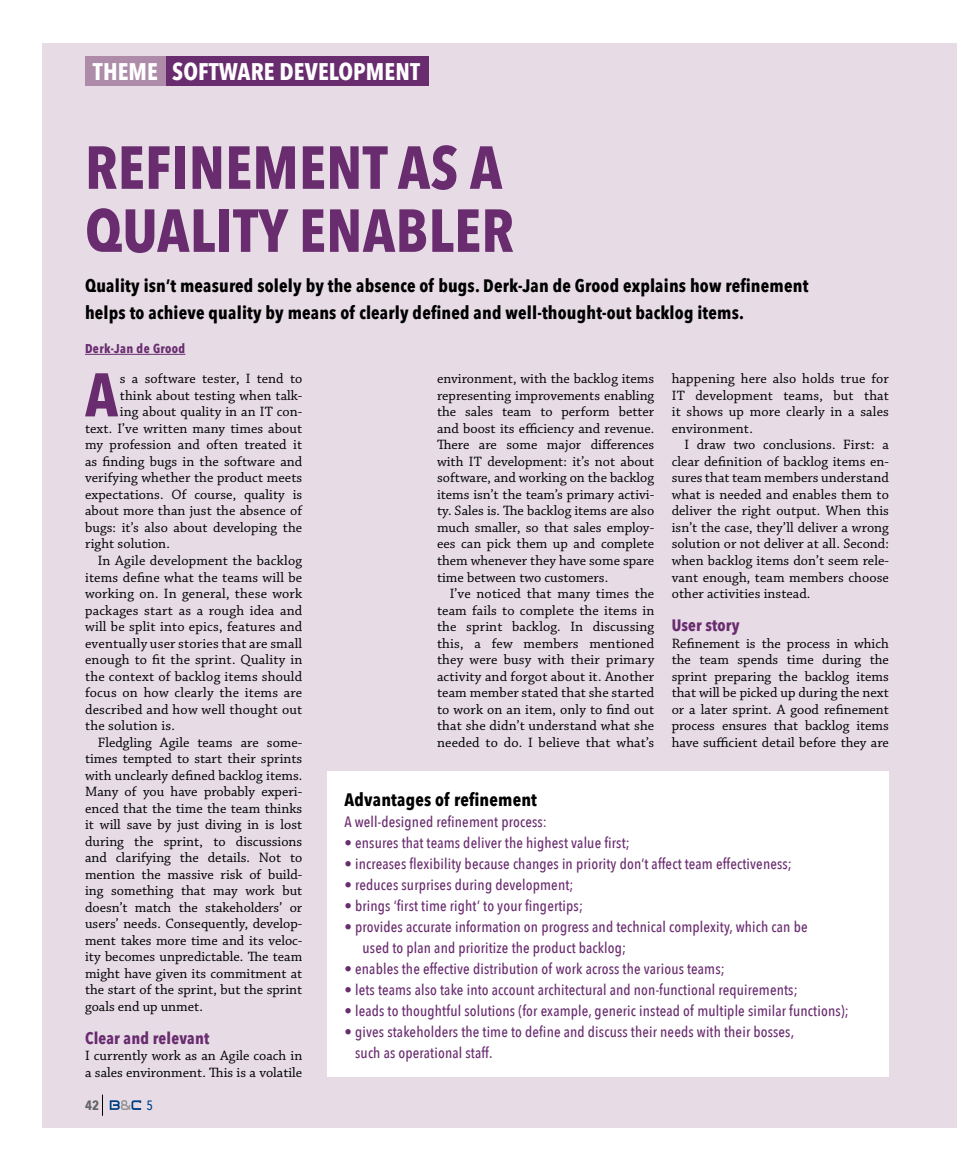
<style>
.page{position:relative;width:957px;height:1170px;background:#fff}
.page>*{position:absolute;margin:0;border:0;box-sizing:border-box;transform-origin:0 0}
.Body_Initiaal{font:700 60.9px "Avenir Next Condensed";color:#692c6f}
.KOP{font:700 60px/63px "Avenir Next Condensed";letter-spacing:.005em;color:#692c6f}
.Body{font:700 24px "Avenir Next Condensed";letter-spacing:.005em;color:#fff}
.Lead{font:700 18px/27px "Avenir Next Condensed";letter-spacing:.01em;color:#000}
.Onderschrift{font:700 18px "Avenir Next Condensed";letter-spacing:.01em;color:#000}
.Tussenkop{font:700 16.5px "Avenir Next Condensed";letter-spacing:.01em;color:#692c6f}
.Onderschrift-2{font:500 15px/21px "Avenir Next Condensed";letter-spacing:.01em;color:#692c6f}
.Body-2{font:14.25px/16.5px "Chaparral Pro";letter-spacing:.01em;color:#000;text-align:justify}
.Body_1ste_alinea{font:14.25px/16.5px "Chaparral Pro";color:#000;text-align:justify}
.Body_Initiaal-2{font:14.25px "Chaparral Pro";letter-spacing:.005em;color:#000}
.Auteur{font:700 13.5px "Avenir Next Condensed";color:#666}
.Auteur-2{font:500 13.5px "Avenir Next Condensed";color:#004084}
.Auteur-3{font:700 12.75px "Avenir Next Condensed";letter-spacing:.03em;color:#692c6f}
</style>
<div class="page">
<div style="left:43px;top:43px;width:914px;height:1084px;background:#e7dce6"></div>
<svg style="left:110px;top:1100px;width:31px;height:9px"></svg>
<svg style="left:102px;top:1094px;width:1px;height:21px"></svg>
<div style="left:85px;top:56px;width:81px;height:30px;background:#ad8ba9"></div>
<div style="left:166px;top:56px;width:262px;height:30px;background:#692c6f"></div>
<hr style="left:85px;top:354px;width:100px;height:1px;background:#692c6f">
<div style="left:327px;top:771px;width:562px;height:305px;background:#fff"></div>
<p class="Body" style="left:93px;top:57px;width:67px">THEME</p>
<p class="Body" style="left:172px;top:57px;width:249px">SOFTWARE DEVELOPMENT</p>
<p class="KOP" style="left:85px;top:136px;width:430px">REFINEMENT AS A<br>QUALITY ENABLER</p>
<p class="Lead" style="left:85px;top:272px;width:725px">Quality isn’t measured solely by the absence of bugs. Derk-Jan de Grood explains how refinement helps to achieve quality by means of clearly defined and well-thought-out backlog items.</p>
<p class="Auteur-3" style="left:85px;top:341px;width:102px">Derk-Jan de Grood</p>
<p class="Body_Initiaal" style="left:85px;top:357px;width:35px">A</p>
<p class="Body_Initiaal-2" style="left:120px;top:371px;width:184px">s a software tester, I tend to</p>
<p class="Body_1ste_alinea" style="left:437px;top:371px;width:219px">environment, with the backlog items representing improvements enabling the sales team to perform better and boost its efficiency and revenue.<br>There are some major differences with IT development: it’s not about software, and working on the backlog items isn’t the team’s primary activi&shy;ty. Sales is. The backlog items are also much smaller, so that sales employ&shy;ees can pick them up and complete them whenever they have some spare time between two customers.</p>
<p class="Body-2" style="left:437px;top:585px;width:219px;text-indent:13px">I’ve noticed that many times the team fails to complete the items in the sprint backlog. In discussing this, a few members mentioned they were busy with their primary activity and forgot about it. Another team member stated that she started to work on an item, only to find out that she didn’t understand what she needed to do. I believe that what’s</p>
<p class="Body-2" style="left:672px;top:371px;width:219px">happening here also holds true for IT development teams, but that it shows up more clearly in a sales environment.</p>
<p class="Body-2" style="left:672px;top:437px;width:219px;text-indent:13px">I draw two conclusions. First: a clear definition of backlog items en&shy;sures that team members understand what is needed and enables them to deliver the right output. When this isn’t the case, they’ll deliver a wrong solution or not deliver at all. Second: when backlog items don’t seem rele&shy;vant enough, team members choose other activities instead.</p>
<p class="Tussenkop" style="left:672px;top:615px;width:69px">User story</p>
<p class="Body_1ste_alinea" style="left:672px;top:635px;width:219px">Refinement is the process in which the team spends time during the sprint preparing the backlog items that will be picked up during the next or a later sprint. A good refinement process ensures that backlog items have sufficient detail before they are</p>
<p class="Body_Initiaal-2" style="left:120px;top:387px;width:184px">think about testing when talk-</p>
<p class="Body_Initiaal-2" style="left:120px;top:404px;width:184px">ing about quality in an IT con-</p>
<p class="Body_Initiaal-2" style="left:85px;top:420px;width:219px">text. I’ve written many times about</p>
<p class="Body_Initiaal-2" style="left:85px;top:437px;width:219px">my profession and often treated it</p>
<p class="Body_Initiaal-2" style="left:85px;top:453px;width:219px">as finding bugs in the software and</p>
<p class="Body_Initiaal-2" style="left:85px;top:470px;width:219px">verifying whether the product meets</p>
<p class="Body_Initiaal-2" style="left:85px;top:486px;width:219px">expectations. Of course, quality is</p>
<p class="Body_Initiaal-2" style="left:85px;top:503px;width:219px">about more than just the absence of</p>
<p class="Body_Initiaal-2" style="left:85px;top:519px;width:219px">bugs: it’s also about developing the</p>
<p class="Body_Initiaal-2" style="left:85px;top:536px;width:86px">right solution.</p>
<p class="Body-2" style="left:85px;top:552px;width:219px;text-indent:13px">In Agile development the backlog items define what the teams will be working on. In general, these work packages start as a rough idea and will be split into epics, features and eventually user stories that are small enough to fit the sprint. Quality in the context of backlog items should focus on how clearly the items are described and how well thought out the solution is.</p>
<p class="Body-2" style="left:85px;top:734px;width:219px;text-indent:13px">Fledgling Agile teams are some&shy;times tempted to start their sprints with unclearly defined backlog items.<br>Many of you have probably experi&shy;enced that the time the team thinks it will save by just diving in is lost during the sprint, to discussions and clarifying the details. Not to mention the massive risk of build&shy;ing something that may work but doesn’t match the stakeholders’ or users’ needs. Consequently, develop&shy;ment takes more time and its veloc&shy;ity becomes unpredictable. The team might have given its commitment at the start of the sprint, but the sprint goals end up unmet.</p>
<p class="Tussenkop" style="left:85px;top:1027px;width:126px">Clear and relevant</p>
<p class="Body_1ste_alinea" style="left:85px;top:1047px;width:219px">I currently work as an Agile coach in a sales environment. This is a volatile</p>
<p class="Onderschrift" style="left:344px;top:788px;width:194px">Advantages of refinement</p>
<p class="Onderschrift-2" style="left:344px;top:811px;width:204px">A well-designed refinement process:</p>
<p class="Onderschrift-2" style="left:344px;top:832px;width:287px">• ensures that teams deliver the highest value first;</p>
<p class="Onderschrift-2" style="left:344px;top:853px;width:449px">• increases flexibility because changes in priority don’t affect team effectiveness;</p>
<p class="Onderschrift-2" style="left:344px;top:874px;width:230px">• reduces surprises during development;</p>
<p class="Onderschrift-2" style="left:344px;top:895px;width:240px">• brings ‘first time right’ to your fingertips;</p>
<p class="Onderschrift-2" style="left:362px;top:916px;width:446px;text-indent:-18px">• provides accurate information on progress and technical complexity, which can be used to plan and prioritize the product backlog;</p>
<p class="Onderschrift-2" style="left:344px;top:958px;width:382px">• enables the effective distribution of work across the various teams;</p>
<p class="Onderschrift-2" style="left:344px;top:979px;width:454px">• lets teams also take into account architectural and non-functional requirements;</p>
<p class="Onderschrift-2" style="left:344px;top:1000px;width:505px">• leads to thoughtful solutions (for example, generic instead of multiple similar functions);</p>
<p class="Onderschrift-2" style="left:355px;top:1021px;width:440px;text-indent:-11px">• gives stakeholders the time to define and discuss their needs with their bosses, such as operational staff.</p>
<p class="Auteur" style="left:85px;top:1096px;width:16px">42</p>
<p class="Auteur-2" style="left:146px;top:1096px;width:8px">5</p>
</div>
